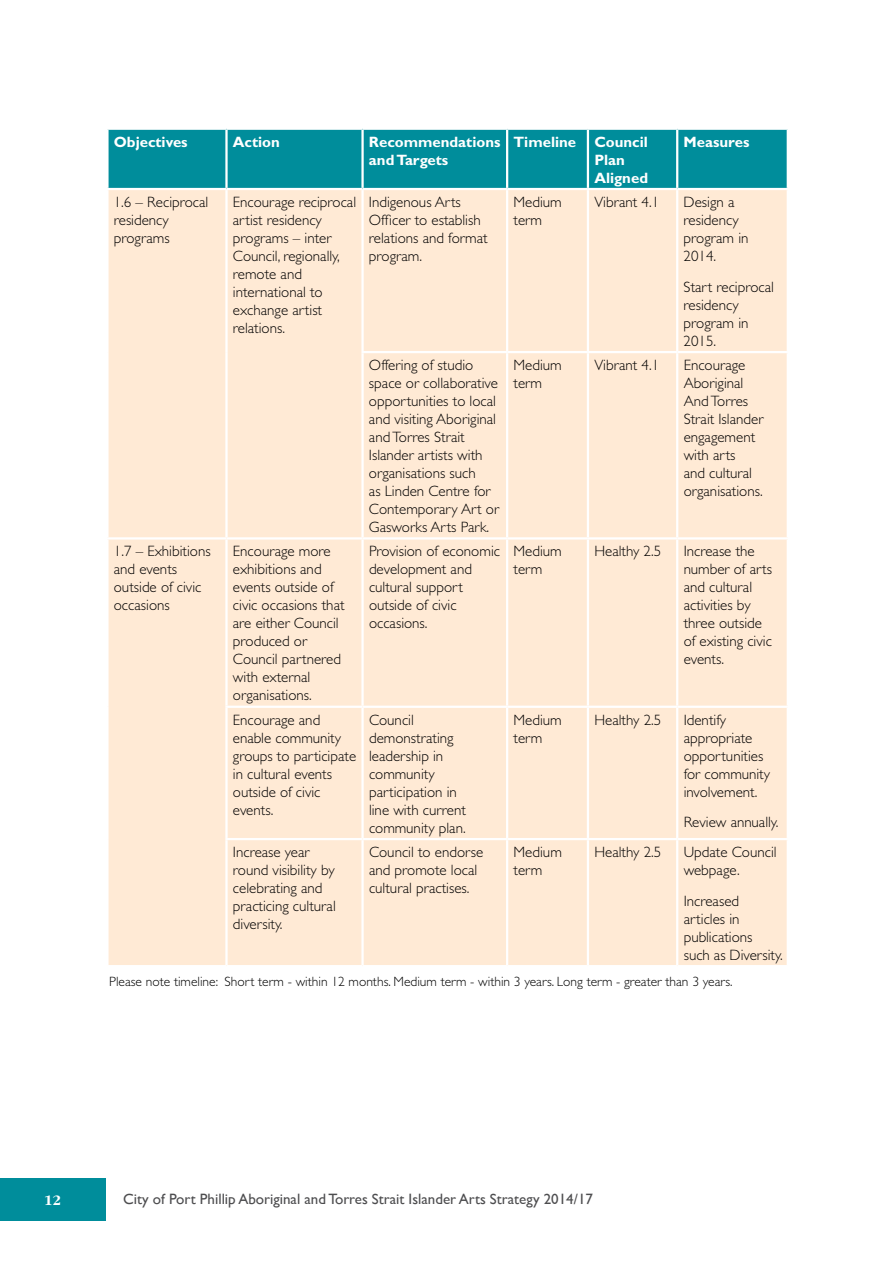
<style>
.page{position:relative;width:893px;height:1263px;background:#fff}
.page>*{position:absolute;margin:0;border:0;box-sizing:border-box;transform-origin:0 0}
.t1{font:300 15px/18px "Gill Sans";color:#000}
.t2{font:700 15px/18px "Gill Sans";color:#fff}
.t3{font:15px "Gill Sans";color:#4d4d4f}
.t4{font:700 15px "Garamond";color:#fff}
.t5{font:300 13.5px "Gill Sans";color:#000}
</style>
<div class="page">
<div style="left:109px;top:130px;width:678px;height:58px;background:#008d9b"></div>
<div style="left:109px;top:190px;width:678px;height:775px;background:#ffead5"></div>
<hr style="left:225px;top:130px;width:3px;height:58px;background:#fff">
<hr style="left:361px;top:130px;width:3px;height:58px;background:#fff">
<hr style="left:506px;top:130px;width:2px;height:58px;background:#fff">
<hr style="left:587px;top:130px;width:2px;height:58px;background:#fff">
<hr style="left:676px;top:130px;width:2px;height:58px;background:#fff">
<hr style="left:225px;top:190px;width:3px;height:162px;background:#fff">
<hr style="left:361px;top:190px;width:3px;height:161px;background:#fff">
<hr style="left:506px;top:190px;width:2px;height:161px;background:#fff">
<hr style="left:587px;top:190px;width:2px;height:161px;background:#fff">
<hr style="left:676px;top:190px;width:2px;height:161px;background:#fff">
<hr style="left:225px;top:352px;width:3px;height:185px;background:#fff">
<hr style="left:361px;top:351px;width:146px;height:2px;background:#fff">
<hr style="left:361px;top:353px;width:3px;height:184px;background:#fff">
<hr style="left:507px;top:351px;width:81px;height:2px;background:#fff">
<hr style="left:506px;top:353px;width:2px;height:184px;background:#fff">
<hr style="left:588px;top:351px;width:89px;height:2px;background:#fff">
<hr style="left:587px;top:353px;width:2px;height:184px;background:#fff">
<hr style="left:677px;top:351px;width:112px;height:2px;background:#fff">
<hr style="left:676px;top:353px;width:2px;height:184px;background:#fff">
<hr style="left:106px;top:537px;width:120px;height:2px;background:#fff">
<hr style="left:226px;top:537px;width:137px;height:2px;background:#fff">
<hr style="left:225px;top:539px;width:3px;height:167px;background:#fff">
<hr style="left:363px;top:537px;width:144px;height:2px;background:#fff">
<hr style="left:361px;top:539px;width:3px;height:167px;background:#fff">
<hr style="left:507px;top:537px;width:81px;height:2px;background:#fff">
<hr style="left:506px;top:539px;width:2px;height:167px;background:#fff">
<hr style="left:588px;top:537px;width:89px;height:2px;background:#fff">
<hr style="left:587px;top:539px;width:2px;height:167px;background:#fff">
<hr style="left:677px;top:537px;width:112px;height:2px;background:#fff">
<hr style="left:676px;top:539px;width:2px;height:167px;background:#fff">
<hr style="left:225px;top:706px;width:138px;height:2px;background:#fff">
<hr style="left:225px;top:708px;width:3px;height:130px;background:#fff">
<hr style="left:363px;top:706px;width:144px;height:2px;background:#fff">
<hr style="left:361px;top:708px;width:3px;height:130px;background:#fff">
<hr style="left:507px;top:706px;width:81px;height:2px;background:#fff">
<hr style="left:506px;top:708px;width:2px;height:130px;background:#fff">
<hr style="left:588px;top:706px;width:89px;height:2px;background:#fff">
<hr style="left:587px;top:708px;width:2px;height:130px;background:#fff">
<hr style="left:677px;top:706px;width:112px;height:2px;background:#fff">
<hr style="left:676px;top:708px;width:2px;height:130px;background:#fff">
<hr style="left:225px;top:838px;width:138px;height:2px;background:#fff">
<hr style="left:225px;top:840px;width:3px;height:125px;background:#fff">
<hr style="left:363px;top:838px;width:144px;height:2px;background:#fff">
<hr style="left:361px;top:840px;width:3px;height:125px;background:#fff">
<hr style="left:507px;top:838px;width:81px;height:2px;background:#fff">
<hr style="left:506px;top:840px;width:2px;height:125px;background:#fff">
<hr style="left:588px;top:838px;width:89px;height:2px;background:#fff">
<hr style="left:587px;top:840px;width:2px;height:125px;background:#fff">
<hr style="left:677px;top:838px;width:112px;height:2px;background:#fff">
<hr style="left:676px;top:840px;width:2px;height:125px;background:#fff">
<div style="left:0;top:1178px;width:106px;height:42px;background:#008d9b"></div>
<p class="t2" style="left:114px;top:132px;width:75px">Objectives</p>
<p class="t2" style="left:233px;top:132px;width:49px">Action</p>
<p class="t2" style="left:369px;top:132px;width:133px">Recommendations and Targets</p>
<p class="t2" style="left:594px;top:132px;width:55px;text-indent:-81px">Timeline Council<br>Plan<br>Aligned</p>
<p class="t2" style="left:684px;top:132px;width:67px">Measures</p>
<p class="t1" style="left:114px;top:193px;width:96px">1.6 – Reciprocal residency programs</p>
<p class="t1" style="left:233px;top:193px;width:125px">Encourage reciprocal artist residency programs – inter<br>Council, regionally, remote and international to exchange artist relations.</p>
<p class="t1" style="left:369px;top:193px;width:120px">Indigenous Arts<br>Officer to establish relations and format program.</p>
<p class="t1" style="left:514px;top:193px;width:50px">Medium term</p>
<p class="t1" style="left:594px;top:193px;width:66px">Vibrant 4.1</p>
<p class="t1" style="left:684px;top:193px;width:66px">Design a residency program in<br>2014.</p>
<p class="t1" style="left:684px;top:278px;width:92px">Start reciprocal residency program in<br>2015.</p>
<p class="t1" style="left:369px;top:356px;width:132px">Offering of studio space or collaborative opportunities to local and visiting Aboriginal and Torres Strait<br>Islander artists with organisations such<br>as Linden Centre for<br>Contemporary Art or<br>Gasworks Arts Park.</p>
<p class="t1" style="left:514px;top:356px;width:50px">Medium term</p>
<p class="t1" style="left:594px;top:356px;width:66px">Vibrant 4.1</p>
<p class="t1" style="left:684px;top:356px;width:81px">Encourage<br>Aboriginal<br>And Torres<br>Strait Islander engagement with arts<br>and cultural organisations.</p>
<p class="t1" style="left:114px;top:542px;width:98px">1.7 – Exhibitions and events outside of civic occasions</p>
<p class="t1" style="left:233px;top:542px;width:113px">Encourage more exhibitions and events outside of civic occasions that are either Council produced or<br>Council partnered with external organisations.</p>
<p class="t1" style="left:369px;top:542px;width:133px">Provision of economic development and cultural support outside of civic occasions.</p>
<p class="t1" style="left:514px;top:542px;width:50px">Medium term</p>
<p class="t1" style="left:594px;top:542px;width:68px">Healthy 2.5</p>
<p class="t1" style="left:684px;top:542px;width:90px">Increase the number of arts and cultural activities by three outside of existing civic events.</p>
<p class="t1" style="left:233px;top:711px;width:125px">Encourage and enable community groups to participate in cultural events outside of civic events.</p>
<p class="t1" style="left:369px;top:711px;width:98px">Council demonstrating leadership in community participation in line with current community plan.</p>
<p class="t1" style="left:514px;top:711px;width:50px">Medium term</p>
<p class="t1" style="left:594px;top:711px;width:68px">Healthy 2.5</p>
<p class="t1" style="left:684px;top:711px;width:88px">Identify appropriate opportunities for community involvement.</p>
<p class="t1" style="left:684px;top:813px;width:96px">Review annually.</p>
<p class="t1" style="left:233px;top:843px;width:104px">Increase year round visibility by celebrating and practicing cultural diversity.</p>
<p class="t1" style="left:369px;top:843px;width:116px">Council to endorse and promote local cultural practises.</p>
<p class="t1" style="left:514px;top:843px;width:50px">Medium term</p>
<p class="t1" style="left:594px;top:843px;width:68px">Healthy 2.5</p>
<p class="t1" style="left:684px;top:843px;width:94px">Update Council webpage.</p>
<p class="t1" style="left:684px;top:892px;width:100px">Increased articles in publications<br>such as Diversity.</p>
<p class="t5" style="left:109px;top:974px;width:625px">Please note timeline: Short term - within 12 months. Medium term - within 3 years. Long term - greater than 3 years.</p>
<p class="t4" style="left:44px;top:1192px;width:18px">12</p>
<p class="t3" style="left:123px;top:1190px;width:471px">City of Port Phillip Aboriginal and Torres Strait Islander Arts Strategy 2014/17</p>
<p class="t4" style="left:47px;top:1190px;width:7px">1</p>
</div>
